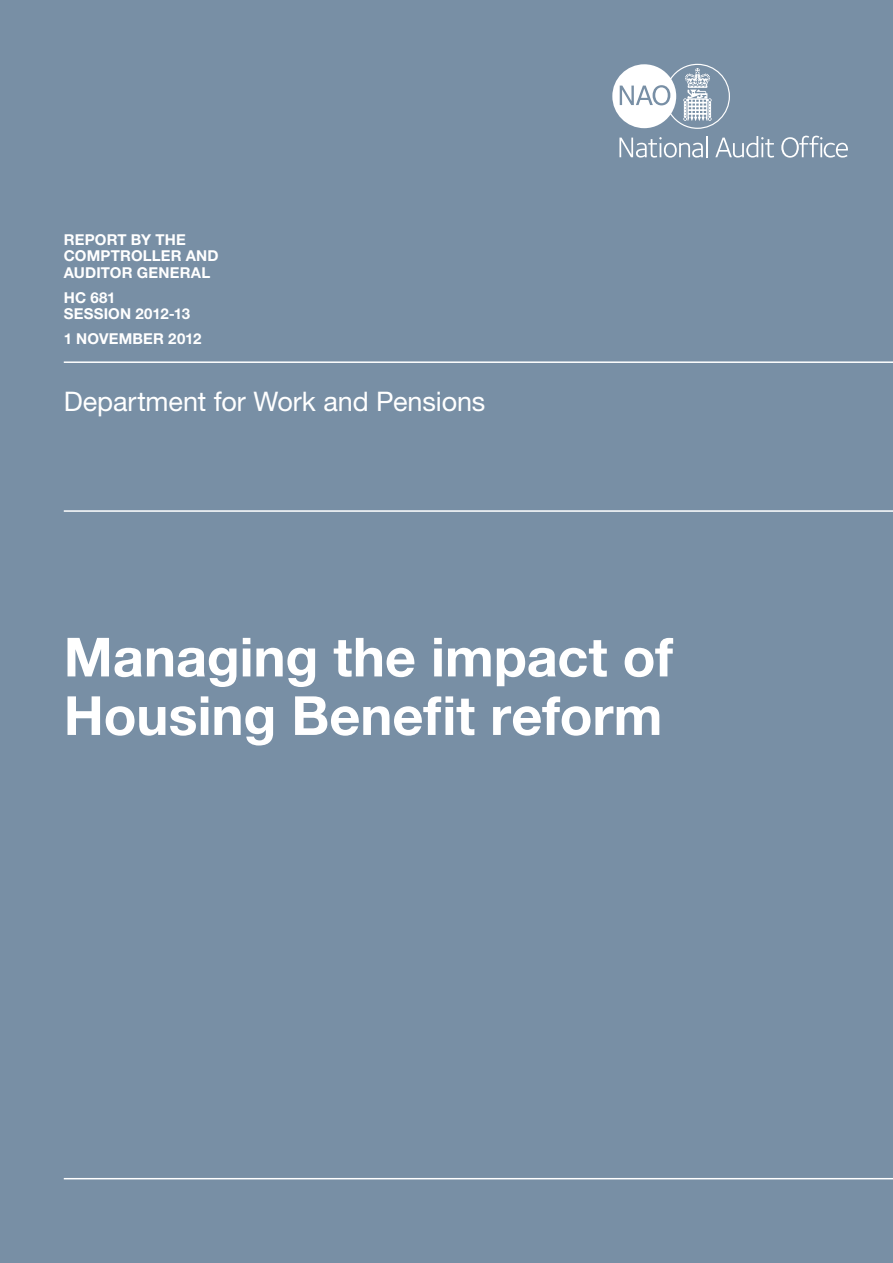
<style>
.page{position:relative;width:893px;height:1263px;background:#788fa5}
.page>*{position:absolute;margin:0;border:0;box-sizing:border-box;transform-origin:0 0}
.HEAD_COVER_TITLE{font:700 54px/58.5px "Helvetica Neue LT Std";color:#fff}
.HEAD_DEPT_NAME{font:27px "Helvetica Neue LT Std";letter-spacing:-.005em;color:#fff}
.HEAD_1_DESCRIPTOR{font:700 15px/16.5px "Helvetica Neue LT Std";letter-spacing:.01em;color:#fff}
.HEAD_2_DESCRIPTOR{font:700 15px/16.5px "Helvetica Neue LT Std";letter-spacing:.015em;color:#fff}
</style>
<div class="page">
<hr style="left:64px;top:361px;width:829px;height:2px;background:#fff">
<hr style="left:64px;top:510px;width:829px;height:2px;background:#fff">
<hr style="left:64px;top:1178px;width:829px;height:1px;background:#fff">
<svg style="left:612px;top:64px;width:118px;height:65px"></svg>
<svg style="left:619px;top:137px;width:84px;height:21px"></svg>
<hr style="left:706px;top:136px;width:2px;height:21px;background:#fff">
<svg style="left:715px;top:136px;width:59px;height:22px"></svg>
<svg style="left:781px;top:136px;width:67px;height:22px"></svg>
<p class="HEAD_1_DESCRIPTOR" style="left:64px;top:231px;width:156px">REPORT BY THE<br>COMPTROLLER AND<br>AUDITOR GENERAL</p>
<p class="HEAD_2_DESCRIPTOR" style="left:64px;top:289px;width:128px">HC 681<br>SESSION 2012-13</p>
<p class="HEAD_2_DESCRIPTOR" style="left:64px;top:330px;width:139px">1 NOVEMBER 2012</p>
<p class="HEAD_DEPT_NAME" style="left:64px;top:385px;width:423px">Department for Work and Pensions</p>
<p class="HEAD_COVER_TITLE" style="left:64px;top:627px;width:611px">Managing the impact of<br>Housing Benefit reform</p>
</div>
